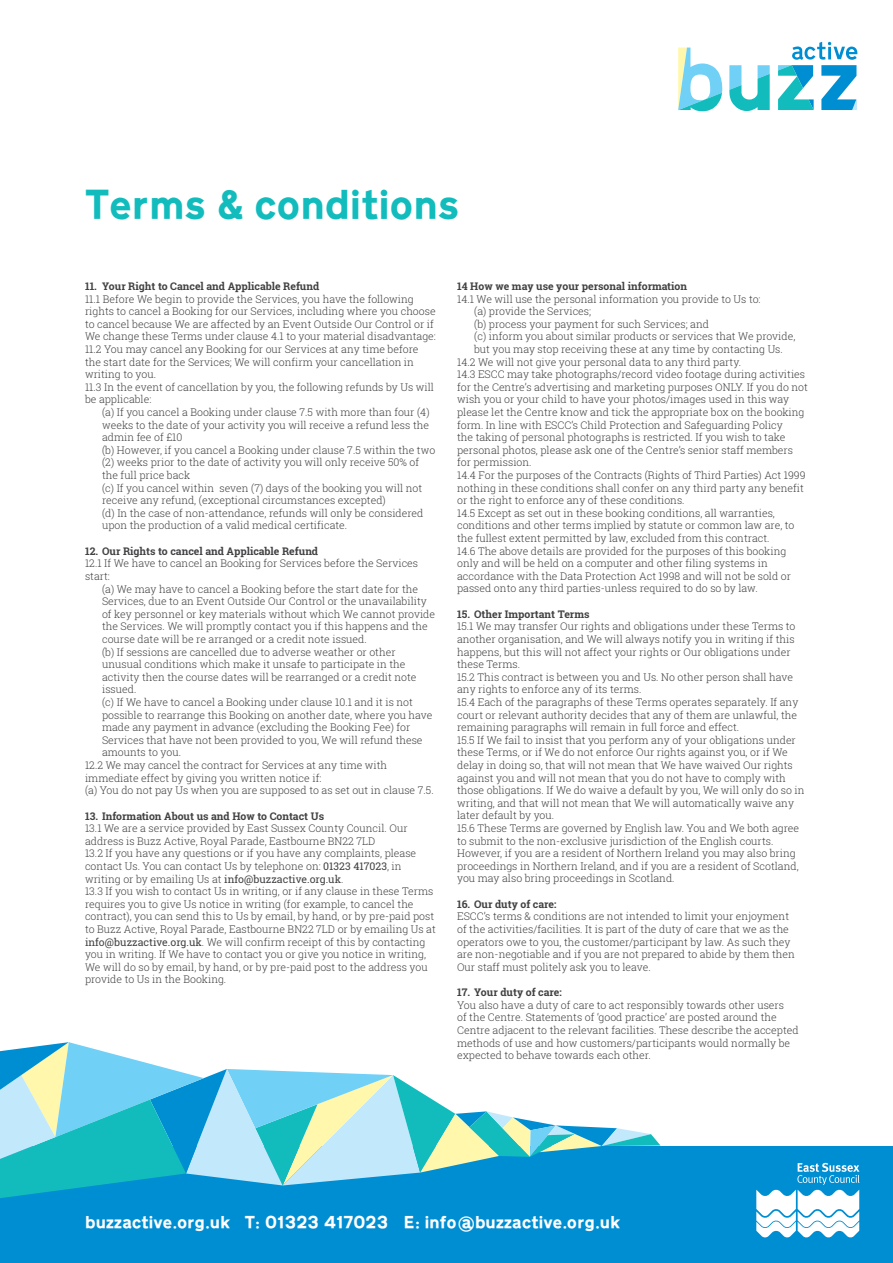
<style>
.page{position:relative;width:893px;height:1263px;background:#fff}
.page>*{position:absolute;margin:0;border:0;box-sizing:border-box;transform-origin:0 0}
.t1{font:800 39px "Transport";color:#12bcbc}
.t2{font:800 16.5px "Transport";color:#fff}
.t3{font:300 10.5px/12.6px "Roboto Slab";color:#414042}
.t4{font:700 10.5px "Roboto Slab";color:#414042}
.s1{font-weight:400}
</style>
<div class="page">
<div style="left:0;top:1146px;width:893px;height:117px;background:#008ed3"></div>
<svg style="left:0;top:1042px;width:660px;height:156px"></svg>
<svg style="left:756px;top:1163px;width:103px;height:75px"></svg>
<svg style="left:678px;top:48px;width:45px;height:63px"></svg>
<svg style="left:729px;top:65px;width:41px;height:46px"></svg>
<svg style="left:778px;top:42px;width:79px;height:68px"></svg>
<h1 class="t1" style="left:85px;top:181px;width:376px">Terms &amp; conditions</h1>
<p class="t4" style="left:85px;top:279px;width:236px">11. Your Right to Cancel and Applicable Refund</p>
<p class="t3" style="left:85px;top:292px;width:352px">11.1 Before We begin to provide the Services, you have the following rights to cancel a Booking for our Services, including where you choose to cancel because We are affected by an Event Outside Our Control or if We change these Terms under clause 4.1 to your material disadvantage:<br>11.2 You may cancel any Booking for our Services at any time before the start date for the Services; We will confirm your cancellation in writing to you.<br>11.3 In the event of cancellation by you, the following refunds by Us will be applicable:</p>
<p class="t3" style="left:102px;top:406px;width:335px">(a) If you cancel a Booking under clause 7.5 with more than four (4) weeks to the date of your activity you will receive a refund less the admin fee of £10<br>(b) However, if you cancel a Booking under clause 7.5 within the two (2) weeks prior to the date of activity you will only receive 50% of the full price back<br>(c) If you cancel within seven (7) days of the booking you will not receive any refund, (exceptional circumstances excepted)<br>(d) In the case of non-attendance, refunds will only be considered upon the production of a valid medical certificate.</p>
<p class="t4" style="left:85px;top:544px;width:235px">12. Our Rights to cancel and Applicable Refund</p>
<p class="t3" style="left:85px;top:557px;width:335px">12.1 If We have to cancel an Booking for Services before the Services start:</p>
<p class="t3" style="left:102px;top:582px;width:317px">(a) We may have to cancel a Booking before the start date for the</p>
<p class="t3" style="left:102px;top:595px;width:326px">Services, due to an Event Outside Our Control or the unavailability</p>
<p class="t3" style="left:102px;top:607px;width:335px">of key personnel or key materials without which We cannot provide</p>
<p class="t3" style="left:102px;top:620px;width:327px">the Services. We will promptly contact you if this happens and the</p>
<p class="t3" style="left:102px;top:633px;width:266px">course date will be re arranged or a credit note issued.</p>
<p class="t3" style="left:102px;top:645px;width:295px">(b) If sessions are cancelled due to adverse weather or other</p>
<p class="t3" style="left:102px;top:658px;width:305px">unusual conditions which make it unsafe to participate in the</p>
<p class="t3" style="left:102px;top:670px;width:316px">activity then the course dates will be rearranged or a credit note</p>
<p class="t3" style="left:102px;top:683px;width:36px">issued.</p>
<p class="t3" style="left:102px;top:696px;width:312px">(c) If We have to cancel a Booking under clause 10.1 and it is not</p>
<p class="t3" style="left:102px;top:708px;width:332px">possible to rearrange this Booking on another date, where you have</p>
<p class="t3" style="left:102px;top:721px;width:310px">made any payment in advance (excluding the Booking Fee) for</p>
<p class="t3" style="left:102px;top:733px;width:322px">Services that have not been provided to you, We will refund these</p>
<p class="t3" style="left:102px;top:746px;width:81px">amounts to you.</p>
<p class="t3" style="left:85px;top:759px;width:304px">12.2 We may cancel the contract for Services at any time with</p>
<p class="t3" style="left:85px;top:771px;width:238px">immediate effect by giving you written notice if:</p>
<p class="t3" style="left:85px;top:784px;width:350px">(a) You do not pay Us when you are supposed to as set out in clause 7.5.</p>
<p class="t4" style="left:85px;top:808px;width:241px">13. Information About us and How to Contact Us</p>
<p class="t3" style="left:85px;top:822px;width:352px">13.1 We are a service provided by East Sussex County Council. Our address is Buzz Active, Royal Parade, Eastbourne BN22 7LD<br>13.2 If you have any questions or if you have any complaints, please contact Us. You can contact Us by telephone on: <span class="s1">01323 417023</span>, in writing or by emailing Us at <span class="s1">info@buzzactive.org.uk</span>.<br>13.3 If you wish to contact Us in writing, or if any clause in these Terms requires you to give Us notice in writing (for example, to cancel the contract), you can send this to Us by email, by hand, or by pre-paid post to Buzz Active, Royal Parade, Eastbourne BN22 7LD or by emailing Us at <span class="s1">info@buzzactive.org.uk</span>. We will confirm receipt of this by contacting you in writing. If We have to contact you or give you notice in writing, We will do so by email, by hand, or by pre-paid post to the address you provide to Us in the Booking.</p>
<p class="t4" style="left:457px;top:279px;width:231px">14 How we may use your personal information</p>
<p class="t3" style="left:457px;top:292px;width:305px">14.1 We will use the personal information you provide to Us to:</p>
<p class="t3" style="left:474px;top:305px;width:119px">(a) provide the Services;</p>
<p class="t3" style="left:474px;top:317px;width:236px">(b) process your payment for such Services; and</p>
<p class="t3" style="left:474px;top:330px;width:323px">(c) inform you about similar products or services that We provide,</p>
<p class="t3" style="left:474px;top:343px;width:310px">but you may stop receiving these at any time by contacting Us.</p>
<p class="t3" style="left:457px;top:355px;width:286px">14.2 We will not give your personal data to any third party.</p>
<p class="t3" style="left:457px;top:368px;width:350px">14.3 ESCC may take photographs/record video footage during activities</p>
<p class="t3" style="left:457px;top:380px;width:352px">for the Centre’s advertising and marketing purposes ONLY. If you do not</p>
<p class="t3" style="left:457px;top:393px;width:334px">wish you or your child to have your photos/images used in this way</p>
<p class="t3" style="left:457px;top:406px;width:349px">please let the Centre know and tick the appropriate box on the booking</p>
<p class="t3" style="left:457px;top:418px;width:327px">form. In line with ESCC’s Child Protection and Safeguarding Policy</p>
<p class="t3" style="left:457px;top:431px;width:330px">the taking of personal photographs is restricted. If you wish to take</p>
<p class="t3" style="left:457px;top:443px;width:337px">personal photos, please ask one of the Centre’s senior staff members</p>
<p class="t3" style="left:457px;top:456px;width:76px">for permission.</p>
<p class="t3" style="left:457px;top:469px;width:350px">14.4 For the purposes of the Contracts (Rights of Third Parties) Act 1999</p>
<p class="t3" style="left:457px;top:481px;width:348px">nothing in these conditions shall confer on any third party any benefit</p>
<p class="t3" style="left:457px;top:494px;width:229px">or the right to enforce any of these conditions.</p>
<p class="t3" style="left:457px;top:506px;width:319px">14.5 Except as set out in these booking conditions, all warranties,</p>
<p class="t3" style="left:457px;top:519px;width:339px">conditions and other terms implied by statute or common law are, to</p>
<p class="t3" style="left:457px;top:532px;width:314px">the fullest extent permitted by law, excluded from this contract.</p>
<p class="t3" style="left:457px;top:544px;width:331px">14.6 The above details are provided for the purposes of this booking</p>
<p class="t3" style="left:457px;top:557px;width:312px">only and will be held on a computer and other filing systems in</p>
<p class="t3" style="left:457px;top:569px;width:335px">accordance with the Data Protection Act 1998 and will not be sold or</p>
<p class="t3" style="left:457px;top:582px;width:302px">passed onto any third parties-unless required to do so by law.</p>
<p class="t4" style="left:457px;top:607px;width:134px">15. Other Important Terms</p>
<p class="t3" style="left:457px;top:620px;width:349px">15.1 We may transfer Our rights and obligations under these Terms to another organisation, and We will always notify you in writing if this happens, but this will not affect your rights or Our obligations under these Terms.<br>15.2 This contract is between you and Us. No other person shall have any rights to enforce any of its terms.<br>15.4 Each of the paragraphs of these Terms operates separately. If any court or relevant authority decides that any of them are unlawful, the remaining paragraphs will remain in full force and effect.<br>15.5 If We fail to insist that you perform any of your obligations under these Terms, or if We do not enforce Our rights against you, or if We delay in doing so, that will not mean that We have waived Our rights against you and will not mean that you do not have to comply with those obligations. If We do waive a default by you, We will only do so in writing, and that will not mean that We will automatically waive any later default by you.<br>15.6 These Terms are governed by English law. You and We both agree to submit to the non-exclusive jurisdiction of the English courts.<br>However, if you are a resident of Northern Ireland you may also bring proceedings in Northern Ireland, and if you are a resident of Scotland, you may also bring proceedings in Scotland.</p>
<p class="t4" style="left:457px;top:897px;width:101px">16. Our duty of care:</p>
<p class="t3" style="left:457px;top:910px;width:339px">ESCC’s terms &amp; conditions are not intended to limit your enjoyment of the activities/facilities. It is part of the duty of care that we as the operators owe to you, the customer/participant by law. As such they are non-negotiable and if you are not prepared to abide by them then Our staff must politely ask you to leave.</p>
<p class="t4" style="left:457px;top:985px;width:106px">17. Your duty of care:</p>
<p class="t3" style="left:457px;top:998px;width:343px">You also have a duty of care to act responsibly towards other users<br>of the Centre. Statements of ‘good practice’ are posted around the Centre adjacent to the relevant facilities. These describe the accepted methods of use and how customers/participants would normally be expected to behave towards each other.</p>
<h2 class="t2" style="left:85px;top:1212px;width:537px">buzzactive.org.uk T: 01323 417023 E: info @buzzactive.org.uk</h2>
</div>
